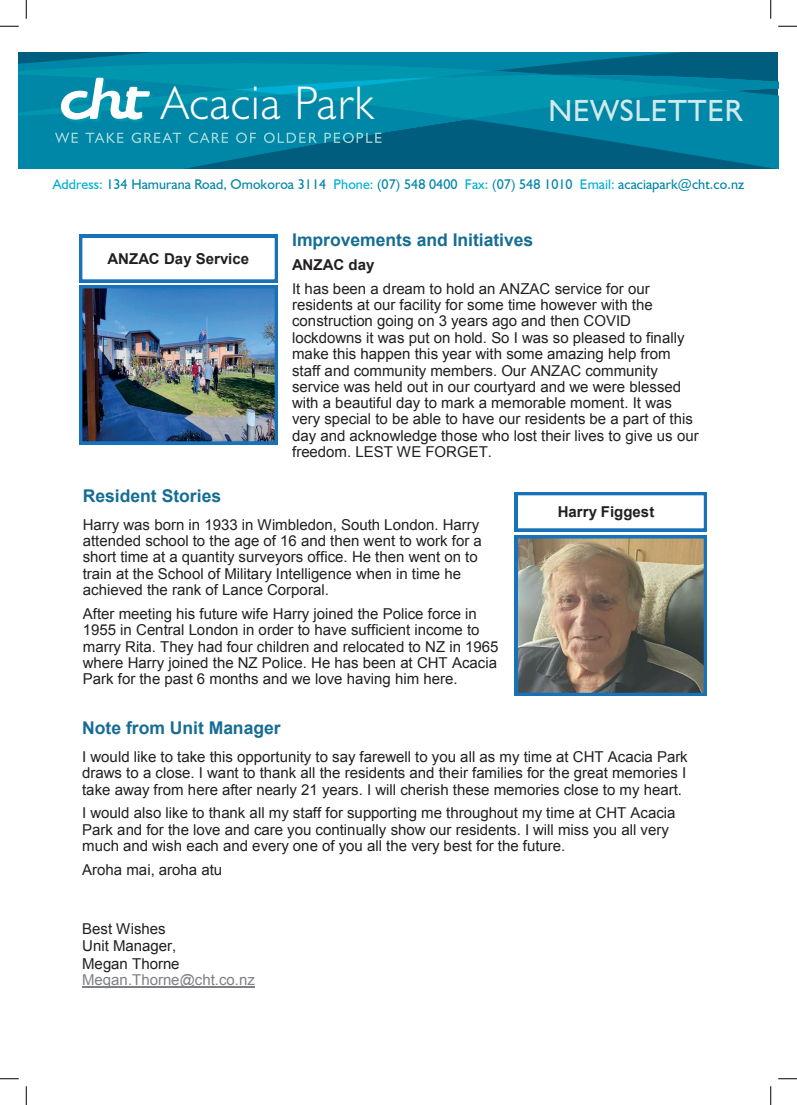
<style>
.page{position:relative;width:797px;height:1105px;background:#fff}
.page>*{position:absolute;margin:0;border:0;box-sizing:border-box;transform-origin:0 0}
.t1{font:300 47.5px "Humanist 521 BT";letter-spacing:.025em;color:#fff}
.t2{font:30.62px "Humanist 521 BT";letter-spacing:.025em;color:#ceeaeb}
.t3{font:700 17.5px "Arial";color:#166d93}
.t4{font:15px/16.4px "Arial";color:#231f20}
.t5{font:700 15px "Arial";color:#231f20}
.t6{font:15px "Arial";color:#7e8083}
.t7{font:14px "Humanist 521 BT";letter-spacing:.005em;color:#0086a6}
.s1{color:#00afd3}
</style>
<div class="page">
<svg style="left:19px;top:52px;width:759px;height:7px;background:#007999"></svg>
<svg style="left:19px;top:59px;width:759px;height:110px;background:#0683a1"></svg>
<img style="left:79px;top:235px;width:199px;height:209px">
<hr style="left:82px;top:986px;width:173px;height:1px;background:#7e8083">
<img style="left:515px;top:492px;width:192px;height:204px">
<svg style="left:0;top:25px;width:19px;height:2px"></svg>
<svg style="left:778px;top:25px;width:19px;height:2px"></svg>
<svg style="left:0;top:1078px;width:19px;height:1px"></svg>
<svg style="left:778px;top:1078px;width:19px;height:1px"></svg>
<svg style="left:25px;top:0;width:2px;height:19px"></svg>
<svg style="left:25px;top:1086px;width:2px;height:19px"></svg>
<svg style="left:770px;top:0;width:1px;height:19px"></svg>
<svg style="left:770px;top:1086px;width:1px;height:19px"></svg>
<h1 class="t1" style="left:162px;top:74px;width:214px">Acacia Park</h1>
<h2 class="t2" style="left:548px;top:91px;width:195px">NEWSLETTER</h2>
<p class="t7" style="left:53px;top:176px;width:693px"><span class="s1">Address:</span> 134 Hamurana Road, Omokoroa 3114 <span class="s1">Phone:</span> (07) 548 0400 <span class="s1">Fax:</span> (07) 548 1010 <span class="s1">Email:</span> acaciapark@cht.co.nz</p>
<p class="t5" style="left:108px;top:248px;width:143px">ANZAC Day Service</p>
<p class="t3" style="left:292px;top:228px;width:243px">Improvements and Initiatives</p>
<p class="t5" style="left:292px;top:255px;width:84px">ANZAC day</p>
<p class="t4" style="left:292px;top:281px;width:408px">It has been a dream to hold an ANZAC service for our residents at our facility for some time however with the construction going on 3 years ago and then COVID lockdowns it was put on hold. So I was so pleased to finally make this happen this year with some amazing help from staff and community members. Our ANZAC community service was held out in our courtyard and we were blessed with a beautiful day to mark a memorable moment. It was very special to be able to have our residents be a part of this day and acknowledge those who lost their lives to give us our freedom. LEST WE FORGET.</p>
<p class="t3" style="left:83px;top:484px;width:140px">Resident Stories</p>
<p class="t4" style="left:83px;top:516px;width:400px">Harry was born in 1933 in Wimbledon, South London. Harry attended school to the age of 16 and then went to work for a short time at a quantity surveyors office. He then went on to train at the School of Military Intelligence when in time he achieved the rank of Lance Corporal.</p>
<p class="t4" style="left:83px;top:606px;width:417px">After meeting his future wife Harry joined the Police force in 1955 in Central London in order to have sufficient income to marry Rita. They had four children and relocated to NZ in 1965 where Harry joined the NZ Police. He has been at CHT Acacia Park for the past 6 months and we love having him here.</p>
<p class="t3" style="left:82px;top:716px;width:200px">Note from Unit Manager</p>
<p class="t4" style="left:82px;top:748px;width:607px;text-align:justify">I would like to take this opportunity to say farewell to you all as my time at CHT Acacia Park draws to a close. I want to thank all the residents and their families for the great memories I take away from here after nearly 21 years. I will cherish these memories close to my heart.</p>
<p class="t4" style="left:82px;top:805px;width:595px">I would also like to thank all my staff for supporting me throughout my time at CHT Acacia<br>Park and for the love and care you continually show our residents. I will miss you all very much and wish each and every one of you all the very best for the future.</p>
<p class="t4" style="left:82px;top:861px;width:141px">Aroha mai, aroha atu</p>
<p class="t5" style="left:557px;top:501px;width:98px">Harry Figgest</p>
<p class="t4" style="left:82px;top:920px;width:99px;line-height:17.5px">Best Wishes<br>Unit Manager,<br>Megan Thorne</p>
<p class="t6" style="left:82px;top:970px;width:174px">Megan.Thorne@cht.co.nz</p>
</div>
